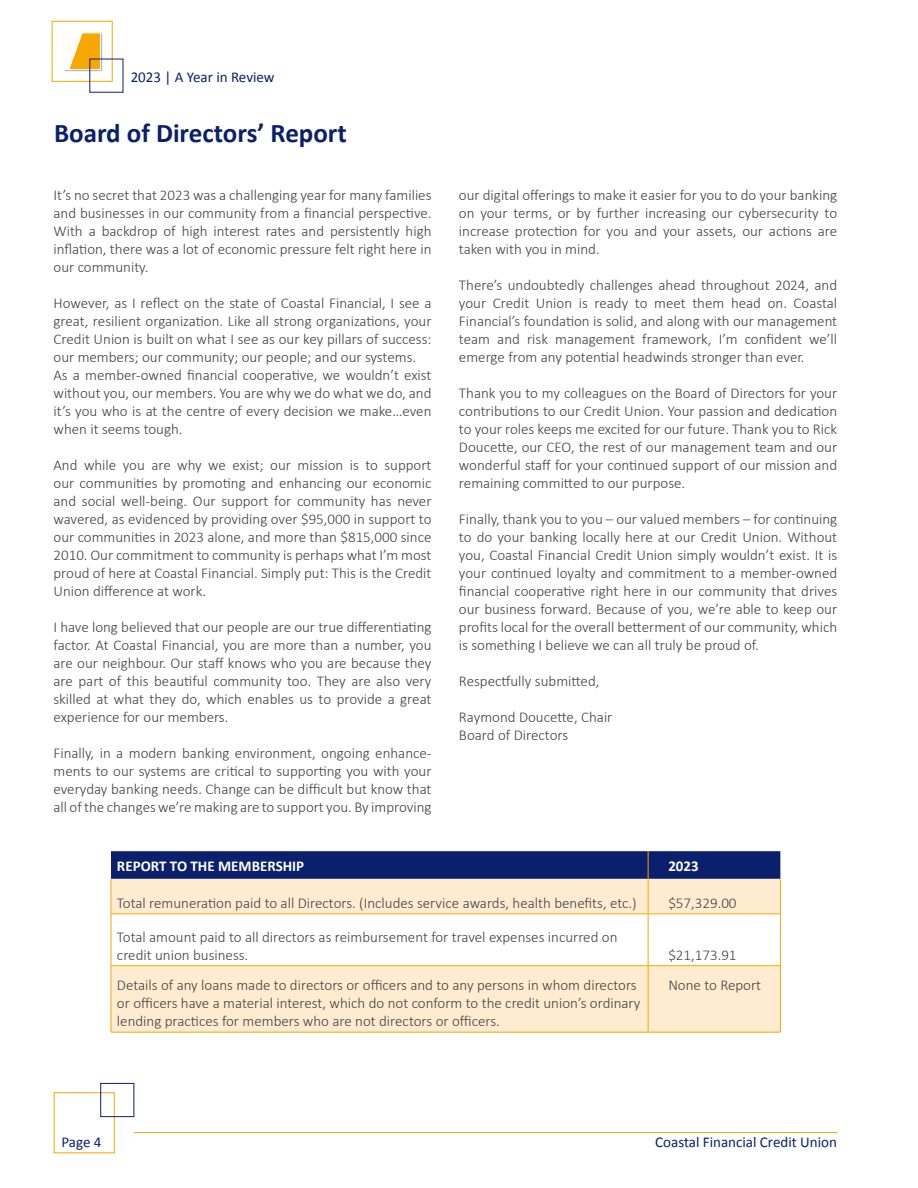
<style>
.page{position:relative;width:918px;height:1188px;background:#fff}
.page>*{position:absolute;margin:0;border:0;box-sizing:border-box;transform-origin:0 0}
.t1{font:700 27px "Calibri";color:#0b206c}
.t2{font:300 15px/18px "Calibri";color:#414042;text-align:justify}
.t3{font:15px "Calibri";color:#0b206c}
.t4{font:700 15px "Calibri";color:#fff}
</style>
<div class="page">
<hr style="left:134px;top:1132px;width:703px;height:1px;background:#f6a800">
<div style="left:64px;top:33px;width:38px;height:38px;background:#000;opacity:.4"></div>
<svg style="left:64px;top:33px;width:37px;height:37px"></svg>
<div style="left:54px;top:1092px;width:61px;height:61px;border:1px solid #f6a800"></div>
<div style="left:101px;top:1083px;width:33px;height:34px;border:1px solid #0b206c"></div>
<div style="left:112px;top:879px;width:668px;height:153px;background:#ffecd0"></div>
<svg style="left:112px;top:915px;width:668px;height:50px"></svg>
<svg style="left:111px;top:851px;width:669px;height:28px;background:#0f236d"></svg>
<hr style="left:111px;top:879px;width:1px;height:35px;background:#f6a800">
<hr style="left:648px;top:879px;width:1px;height:35px;background:#f6a800">
<hr style="left:780px;top:879px;width:1px;height:35px;background:#f6a800">
<hr style="left:111px;top:914px;width:537px;height:1px;background:#f6a800">
<hr style="left:111px;top:914px;width:1px;height:51px;background:#f6a800">
<hr style="left:648px;top:914px;width:133px;height:1px;background:#f6a800">
<hr style="left:648px;top:914px;width:1px;height:51px;background:#f6a800">
<hr style="left:780px;top:914px;width:1px;height:51px;background:#f6a800">
<hr style="left:111px;top:965px;width:537px;height:1px;background:#f6a800">
<hr style="left:111px;top:966px;width:1px;height:66px;background:#f6a800">
<hr style="left:648px;top:965px;width:133px;height:1px;background:#f6a800">
<hr style="left:648px;top:966px;width:1px;height:66px;background:#f6a800">
<hr style="left:780px;top:966px;width:1px;height:66px;background:#f6a800">
<hr style="left:111px;top:1032px;width:537px;height:1px;background:#f6a800">
<hr style="left:648px;top:1032px;width:133px;height:1px;background:#f6a800">
<p class="t3" style="left:131px;top:68px;width:145px">2023 | A Year in Review</p>
<h1 class="t1" style="left:54px;top:117px;width:294px">Board of Directors’ Report</h1>
<p class="t2" style="left:54px;top:185px;width:380px">It’s no secret that 2023 was a challenging year for many families and businesses in our community from a financial perspective.<br>With a backdrop of high interest rates and persistently high inflation, there was a lot of economic pressure felt right here in our community.</p>
<p class="t2" style="left:54px;top:293px;width:380px;text-align:left">However, as I reflect on the state of Coastal Financial, I see a great, resilient organization. Like all strong organizations, your Credit Union is built on what I see as our key pillars of success: our members; our community; our people; and our systems.<br>As a member-owned financial cooperative, we wouldn’t exist without you, our members. You are why we do what we do, and it’s you who is at the centre of every decision we make…even when it seems tough.</p>
<p class="t2" style="left:54px;top:455px;width:380px">And while you are why we exist; our mission is to support our communities by promoting and enhancing our economic and social well-being. Our support for community has never wavered, as evidenced by providing over $95,000 in support to our communities in 2023 alone, and more than $815,000 since 2010. Our commitment to community is perhaps what I’m most proud of here at Coastal Financial. Simply put: This is the Credit Union difference at work.</p>
<p class="t2" style="left:54px;top:617px;width:380px">I have long believed that our people are our true differentiating factor. At Coastal Financial, you are more than a number, you are our neighbour. Our staff knows who you are because they are part of this beautiful community too. They are also very skilled at what they do, which enables us to provide a great experience for our members.</p>
<p class="t2" style="left:54px;top:743px;width:380px">Finally, in a modern banking environment, ongoing enhance&shy;ments to our systems are critical to supporting you with your everyday banking needs. Change can be difficult but know that all of the changes we’re making are to support you. By improving</p>
<p class="t2" style="left:459px;top:185px;width:380px">our digital offerings to make it easier for you to do your banking on your terms, or by further increasing our cybersecurity to increase protection for you and your assets, our actions are taken with you in mind.</p>
<p class="t2" style="left:459px;top:275px;width:380px">There’s undoubtedly challenges ahead throughout 2024, and your Credit Union is ready to meet them head on. Coastal Financial’s foundation is solid, and along with our management team and risk management framework, I’m confident we’ll emerge from any potential headwinds stronger than ever.</p>
<p class="t2" style="left:459px;top:383px;width:380px">Thank you to my colleagues on the Board of Directors for your contributions to our Credit Union. Your passion and dedication to your roles keeps me excited for our future. Thank you to Rick Doucette, our CEO, the rest of our management team and our wonderful staff for your continued support of our mission and remaining committed to our purpose.</p>
<p class="t2" style="left:459px;top:509px;width:380px">Finally, thank you to you – our valued members – for continuing to do your banking locally here at our Credit Union. Without you, Coastal Financial Credit Union simply wouldn’t exist. It is your continued loyalty and commitment to a member-owned financial cooperative right here in our community that drives our business forward. Because of you, we’re able to keep our profits local for the overall betterment of our community, which is something I believe we can all truly be proud of.</p>
<p class="t2" style="left:459px;top:671px;width:142px">Respectfully submitted,</p>
<p class="t2" style="left:459px;top:707px;width:155px">Raymond Doucette, Chair<br>Board of Directors</p>
<p class="t4" style="left:117px;top:856px;width:189px">REPORT TO THE MEMBERSHIP</p>
<p class="t4" style="left:668px;top:856px;width:32px">2023</p>
<p class="t2" style="left:117px;top:894px;width:521px">Total remuneration paid to all Directors. (Includes service awards, health benefits, etc.)</p>
<p class="t2" style="left:668px;top:894px;width:70px">$57,329.00</p>
<p class="t2" style="left:117px;top:928px;width:502px">Total amount paid to all directors as reimbursement for travel expenses incurred on credit union business.</p>
<p class="t2" style="left:668px;top:946px;width:70px">$21,173.91</p>
<p class="t2" style="left:117px;top:976px;width:525px;text-align:left">Details of any loans made to directors or officers and to any persons in whom directors or officers have a material interest, which do not conform to the credit union’s ordinary lending practices for members who are not directors or officers.</p>
<p class="t2" style="left:668px;top:976px;width:94px">None to Report</p>
<p class="t3" style="left:61px;top:1132px;width:42px">Page 4</p>
<p class="t3" style="left:655px;top:1132px;width:183px">Coastal Financial Credit Union</p>
</div>
